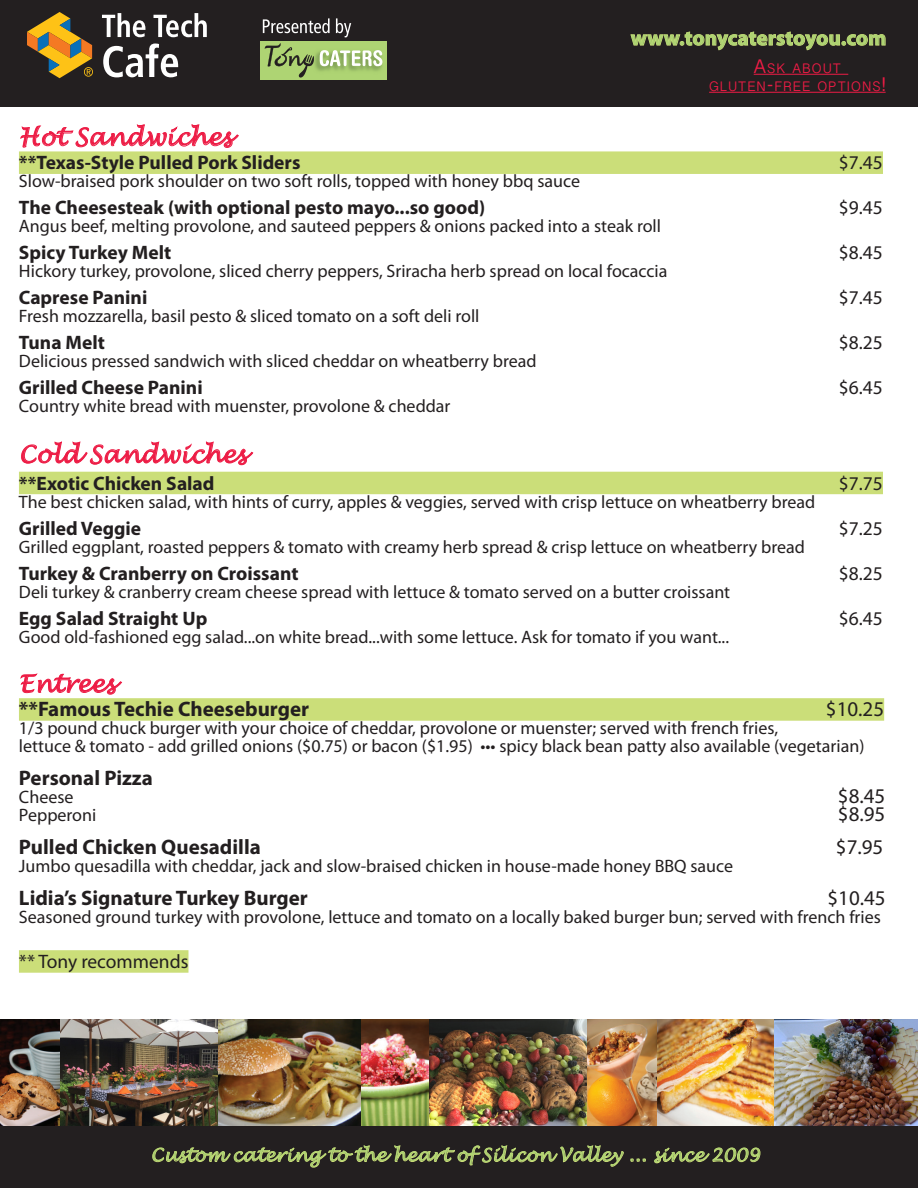
<style>
.page{position:relative;width:918px;height:1188px;background:#fff}
.page>*{position:absolute;margin:0;border:0;box-sizing:border-box;transform-origin:0 0}
.t1{font:italic 24px "Lucida Handwriting";color:#ed1c45}
.t2{font:700 21px "Myriad Pro";color:#231f20}
.t3{font:21px "Myriad Pro";color:#231f20}
.t4{font:700 21px "Myriad Pro";letter-spacing:.005em;color:#afd473}
.t5{font:700 19.5px "Myriad Pro";color:#231f20}
.t6{font:19.5px "Myriad Pro";color:#231f20}
.t7{font:18px "Myriad Pro";color:#231f20}
.t8{font:italic 18px "Lucida Handwriting";letter-spacing:.01em;color:#afd473}
.t9{font:700 12.6px "Sinhala Sangam MN";letter-spacing:.105em;color:#ed1c45}
.s1{font-size:18px}
</style>
<div class="page">
<img style="left:0;top:1020px;width:587px;height:107px">
<img style="left:587px;top:1020px;width:331px;height:107px">
<div style="left:19px;top:151px;width:864px;height:23px;background:#cbde79"></div>
<div style="left:19px;top:472px;width:864px;height:22px;background:#cbde79"></div>
<div style="left:19px;top:698px;width:865px;height:23px;background:#cbde79"></div>
<div style="left:19px;top:950px;width:169px;height:23px;background:#cbde79"></div>
<svg style="left:20px;top:124px;width:219px;height:24px"></svg>
<svg style="left:21px;top:441px;width:232px;height:24px"></svg>
<svg style="left:20px;top:673px;width:102px;height:22px"></svg>
<div style="left:0;top:1127px;width:918px;height:61px;background:#231f20"></div>
<svg style="left:152px;top:1145px;width:472px;height:23px"></svg>
<svg style="left:630px;top:1158px;width:16px;height:4px"></svg>
<svg style="left:654px;top:1147px;width:107px;height:17px"></svg>
<div style="left:0;top:0;width:918px;height:106px;background:#231f20"></div>
<svg style="left:102px;top:13px;width:43px;height:24px"></svg>
<svg style="left:154px;top:13px;width:53px;height:24px"></svg>
<svg style="left:103px;top:44px;width:75px;height:33px"></svg>
<svg style="left:27px;top:12px;width:66px;height:66px"></svg>
<svg style="left:263px;top:18px;width:67px;height:15px"></svg>
<svg style="left:336px;top:18px;width:15px;height:19px"></svg>
<hr style="left:754px;top:74px;width:94px;height:1px;background:#ed1c45">
<hr style="left:709px;top:92px;width:177px;height:1px;background:#ed1c45">
<div style="left:260px;top:41px;width:127px;height:39px;background:#aed473"></div>
<img style="left:315px;top:51px;width:68px;height:20px">
<svg style="left:320px;top:50px;width:62px;height:16px"></svg>
<svg style="left:265px;top:43px;width:49px;height:35px"></svg>
<svg style="left:630px;top:31px;width:256px;height:19px"></svg>
<p class="t4" style="left:631px;top:24px;width:257px">www.tonycaterstoyou.com</p>
<p class="t9" style="left:754px;top:59px;width:89px"><span class="s1">A</span>SK ABOUT</p>
<p class="t9" style="left:709px;top:77px;width:178px">GLUTEN<span class="s1">-</span>FREE OPTIONS<span class="s1">!</span></p>
<p class="t1" style="left:19px;top:122px;width:214px">Hot Sandwiches</p>
<p class="t5" style="left:19px;top:150px;width:283px">**Texas-Style Pulled Pork Sliders</p>
<p class="t6" style="left:839px;top:151px;width:46px">$7.45</p>
<p class="t7" style="left:19px;top:170px;width:563px">Slow-braised pork shoulder on two soft rolls, topped with honey bbq sauce</p>
<p class="t5" style="left:19px;top:195px;width:468px">The Cheesesteak (with optional pesto mayo...so good)</p>
<p class="t6" style="left:839px;top:196px;width:46px">$9.45</p>
<p class="t7" style="left:19px;top:215px;width:644px">Angus beef, melting provolone, and sauteed peppers &amp; onions packed into a steak roll</p>
<p class="t5" style="left:19px;top:240px;width:154px">Spicy Turkey Melt</p>
<p class="t6" style="left:839px;top:241px;width:46px">$8.45</p>
<p class="t7" style="left:19px;top:260px;width:650px">Hickory turkey, provolone, sliced cherry peppers, Sriracha herb spread on local focaccia</p>
<p class="t5" style="left:19px;top:285px;width:130px">Caprese Panini</p>
<p class="t6" style="left:839px;top:286px;width:46px">$7.45</p>
<p class="t7" style="left:19px;top:305px;width:462px">Fresh mozzarella, basil pesto &amp; sliced tomato on a soft deli roll</p>
<p class="t5" style="left:19px;top:330px;width:88px">Tuna Melt</p>
<p class="t6" style="left:839px;top:331px;width:46px">$8.25</p>
<p class="t7" style="left:19px;top:350px;width:519px">Delicious pressed sandwich with sliced cheddar on wheatberry bread</p>
<p class="t5" style="left:19px;top:375px;width:185px">Grilled Cheese Panini</p>
<p class="t6" style="left:839px;top:376px;width:46px">$6.45</p>
<p class="t7" style="left:19px;top:395px;width:433px">Country white bread with muenster, provolone &amp; cheddar</p>
<p class="t1" style="left:19px;top:440px;width:229px">Cold Sandwiches</p>
<p class="t5" style="left:19px;top:470px;width:197px">**Exotic Chicken Salad</p>
<p class="t6" style="left:839px;top:471px;width:46px">$7.75</p>
<p class="t7" style="left:19px;top:491px;width:798px">The best chicken salad, with hints of curry, apples &amp; veggies, served with crisp lettuce on wheatberry bread</p>
<p class="t5" style="left:19px;top:515px;width:124px">Grilled Veggie</p>
<p class="t6" style="left:839px;top:516px;width:46px">$7.25</p>
<p class="t7" style="left:19px;top:536px;width:787px">Grilled eggplant, roasted peppers &amp; tomato with creamy herb spread &amp; crisp lettuce on wheatberry bread</p>
<p class="t5" style="left:19px;top:560px;width:281px">Turkey &amp; Cranberry on Croissant</p>
<p class="t6" style="left:839px;top:561px;width:46px">$8.25</p>
<p class="t7" style="left:19px;top:581px;width:713px">Deli turkey &amp; cranberry cream cheese spread with lettuce &amp; tomato served on a butter croissant</p>
<p class="t5" style="left:19px;top:605px;width:190px">Egg Salad Straight Up</p>
<p class="t6" style="left:839px;top:606px;width:46px">$6.45</p>
<p class="t7" style="left:19px;top:626px;width:712px">Good old-fashioned egg salad...on white bread...with some lettuce. Ask for tomato if you want...</p>
<p class="t1" style="left:19px;top:669px;width:98px">Entrees</p>
<p class="t2" style="left:19px;top:695px;width:292px">**Famous Techie Cheeseburger</p>
<p class="t3" style="left:826px;top:696px;width:60px">$10.25</p>
<p class="t7" style="left:19px;top:717px;width:761px">1/3 pound chuck burger with your choice of cheddar, provolone or muenster; served with french fries,</p>
<p class="t7" style="left:19px;top:735px;width:847px">lettuce &amp; tomato - add grilled onions ($0.75) or bacon ($1.95) ••• spicy black bean patty also available (vegetarian)</p>
<p class="t2" style="left:19px;top:764px;width:135px">Personal Pizza</p>
<p class="t7" style="left:19px;top:786px;width:56px">Cheese</p>
<p class="t3" style="left:838px;top:783px;width:49px">$8.45</p>
<p class="t7" style="left:19px;top:804px;width:79px">Pepperoni</p>
<p class="t3" style="left:838px;top:801px;width:49px">$8.95</p>
<p class="t2" style="left:19px;top:833px;width:243px">Pulled Chicken Quesadilla</p>
<p class="t3" style="left:836px;top:834px;width:49px">$7.95</p>
<p class="t7" style="left:19px;top:855px;width:716px">Jumbo quesadilla with cheddar, jack and slow-braised chicken in house-made honey BBQ sauce</p>
<p class="t2" style="left:19px;top:884px;width:290px">Lidia’s Signature Turkey Burger</p>
<p class="t3" style="left:827px;top:885px;width:60px">$10.45</p>
<p class="t7" style="left:19px;top:906px;width:863px">Seasoned ground turkey with provolone, lettuce and tomato on a locally baked burger bun; served with french fries</p>
<p class="t6" style="left:19px;top:950px;width:171px">** Tony recommends</p>
<p class="t8" style="left:151px;top:1144px;width:611px">Custom catering to the heart of Silicon Valley ... since 2009</p>
</div>
